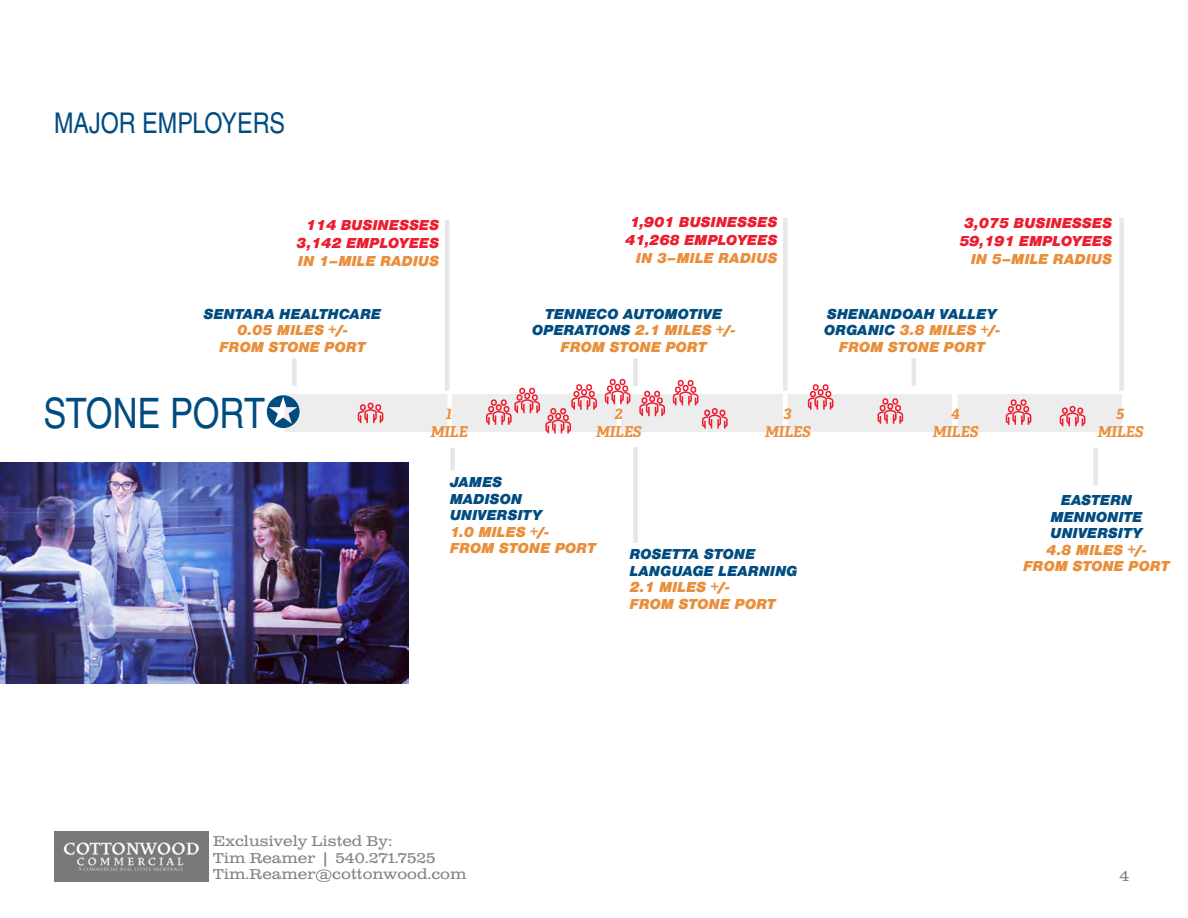
<style>
.page{position:relative;width:1188px;height:918px;background:#fff}
.page>*{position:absolute;margin:0;border:0;box-sizing:border-box;transform-origin:0 0}
.t1{font:42px "Nimbus San Con L";letter-spacing:-.01em;color:#004c81}
.t2{font:28.5px "Nimbus San Con L";color:#004c81}
.t3{font:italic 900 15px/16.5px "Nimbus San";color:#e98e3b;text-align:center}
.t4{font:italic 900 15px/16.5px "Nimbus San";color:#004c81;text-align:center}
.t5{font:italic 900 15px/18px "Nimbus San";color:#ed1c2e;text-align:center}
.t6{font:italic 700 15px/18px "Adelle";letter-spacing:-.02em;color:#e98e3b;text-align:center}
.t7{font:14.25px/16.5px "Clarendon Wide";color:#808285}
.s1{color:#e98e3b}
.s2{color:#004c81}
</style>
<div class="page">
<div style="left:633px;top:358px;width:5px;height:28px;background:#e6e7e8"></div>
<hr style="left:445px;top:220px;width:4px;height:171px;background:#e6e7e8">
<div style="left:783px;top:218px;width:5px;height:173px;background:#e6e7e8"></div>
<div style="left:1119px;top:218px;width:5px;height:173px;background:#e6e7e8"></div>
<hr style="left:912px;top:358px;width:4px;height:28px;background:#e6e7e8">
<div style="left:633px;top:447px;width:5px;height:96px;background:#e6e7e8"></div>
<div style="left:450px;top:448px;width:5px;height:23px;background:#e6e7e8"></div>
<div style="left:1093px;top:448px;width:5px;height:38px;background:#e6e7e8"></div>
<div style="left:292px;top:358px;width:5px;height:28px;background:#e6e7e8"></div>
<img style="left:54px;top:832px;width:155px;height:50px">
<img style="left:0;top:462px;width:408px;height:222px">
<svg style="left:267px;top:378px;width:855px;height:56px"></svg>
<h2 class="t2" style="left:54px;top:102px;width:232px">MAJOR EMPLOYERS</h2>
<p class="t5" style="left:296px;top:216px;width:144px;text-align:right">114 BUSINESSES<br>3,142 EMPLOYEES</p>
<p class="t3" style="left:298px;top:253px;width:143px">IN 1–MILE RADIUS</p>
<p class="t4" style="left:204px;top:306px;width:179px">SENTARA HEALTHCARE</p>
<p class="t3" style="left:219px;top:322px;width:148px">0.05 MILES +/-<br>FROM STONE PORT</p>
<p class="t5" style="left:625px;top:213px;width:154px">1,901 BUSINESSES<br>41,268 EMPLOYEES</p>
<p class="t3" style="left:636px;top:250px;width:143px">IN 3–MILE RADIUS</p>
<p class="t5" style="left:959px;top:214px;width:154px">3,075 BUSINESSES<br>59,191 EMPLOYEES</p>
<p class="t3" style="left:971px;top:250px;width:143px">IN 5–MILE RADIUS</p>
<p class="t4" style="left:532px;top:306px;width:205px">TENNECO AUTOMOTIVE<br>OPERATIONS <span class="s1">2.1 MILES +/-<br>FROM STONE PORT</span></p>
<p class="t3" style="left:824px;top:306px;width:177px"><span class="s2">SHENANDOAH VALLEY<br>ORGANIC</span> 3.8 MILES +/-<br>FROM STONE PORT</p>
<h1 class="t1" style="left:44px;top:383px;width:223px">STONE PORT</h1>
<p class="t6" style="left:430px;top:405px;width:39px">1<br>MILE</p>
<p class="t6" style="left:596px;top:405px;width:47px">2<br>MILES</p>
<p class="t6" style="left:765px;top:405px;width:47px">3<br>MILES</p>
<p class="t6" style="left:932px;top:405px;width:47px">4<br>MILES</p>
<p class="t6" style="left:1097px;top:405px;width:47px">5<br>MILES</p>
<p class="t4" style="left:450px;top:474px;width:94px;text-align:left">JAMES<br>MADISON<br>UNIVERSITY</p>
<p class="t3" style="left:450px;top:523px;width:148px;text-align:left">1.0 MILES +/-<br>FROM STONE PORT</p>
<p class="t4" style="left:629px;top:546px;width:170px;text-align:left">ROSETTA STONE<br>LANGUAGE LEARNING</p>
<p class="t3" style="left:629px;top:579px;width:148px;text-align:left">2.1 MILES +/-<br>FROM STONE PORT</p>
<p class="t4" style="left:1050px;top:492px;width:94px">EASTERN<br>MENNONITE<br>UNIVERSITY</p>
<p class="t3" style="left:1023px;top:541px;width:148px">4.8 MILES +/-<br>FROM STONE PORT</p>
<p class="t7" style="left:213px;top:833px;width:255px">Exclusively Listed By:<br>Tim Reamer | 540.271.7525<br>Tim.Reamer@cottonwood.com</p>
<p class="t7" style="left:1120px;top:868px;width:12px">4</p>
</div>
